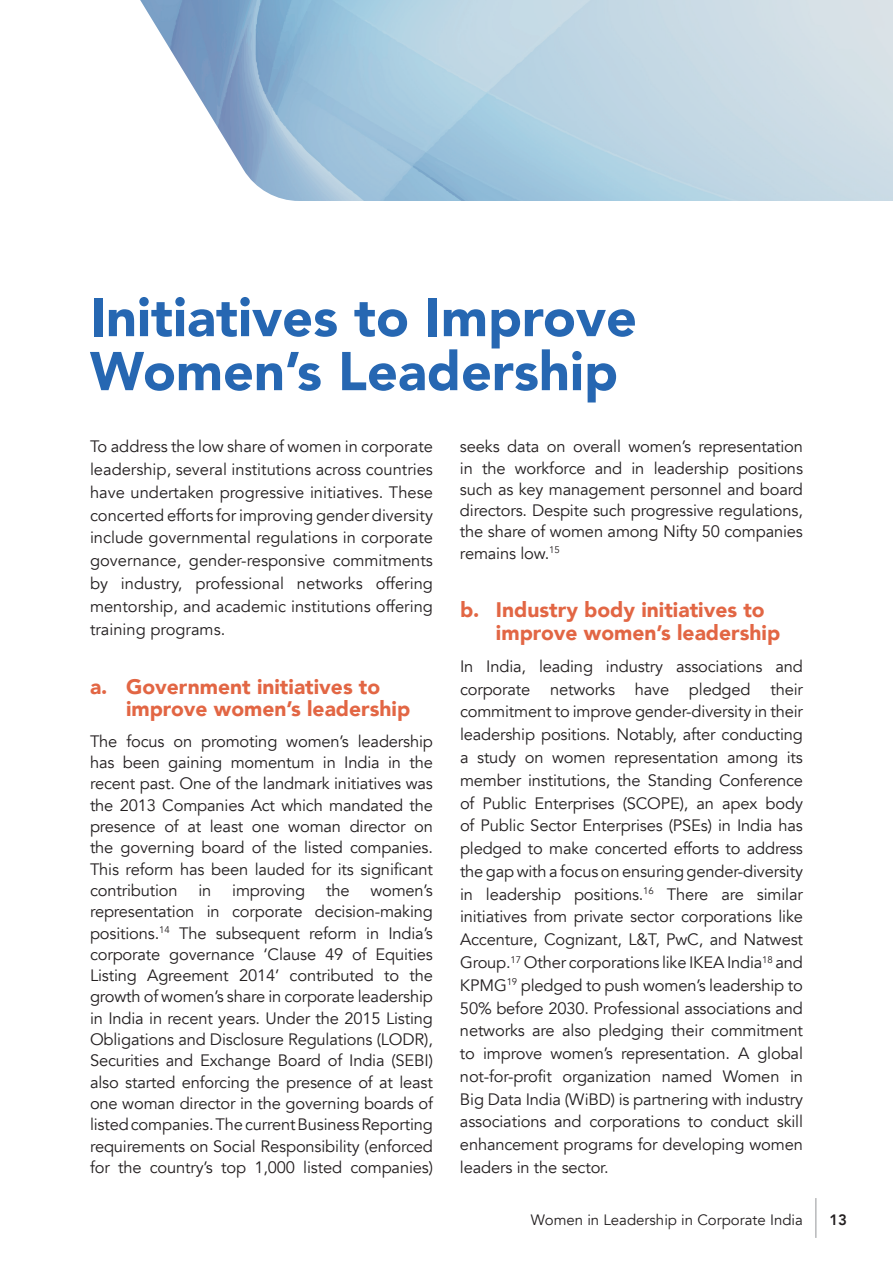
<style>
.page{position:relative;width:893px;height:1263px;background:#fff}
.page>*{position:absolute;margin:0;border:0;box-sizing:border-box;transform-origin:0 0}
.t1{font:900 54px/54px "Avenir";color:#2667b2}
.t2{font:900 21px/22.8px "Avenir";color:#e26644}
.t3{font:16.5px/22.8px "Avenir";letter-spacing:-.01em;color:#231f20;text-align:justify}
.t4{font:15px "Avenir";color:#231f20}
.t5{font:800 15px "Avenir";color:#231f20}
</style>
<div class="page">
<img style="left:140px;top:0;width:753px;height:201px">
<hr style="left:815px;top:1198px;width:1px;height:40px;background:#939598">
<h1 class="t1" style="left:90px;top:289px;width:548px">Initiatives to Improve<br>Women’s Leadership</h1>
<p class="t3" style="left:90px;top:435px;width:344px">To address the low share of women in corporate leadership, several institutions across countries have undertaken progressive initiatives. These concerted efforts for improving gender diversity include governmental regulations in corporate governance, gender-responsive commitments by industry, professional networks offering mentorship, and academic institutions offering training programs.</p>
<p class="t2" style="left:126px;top:674px;width:286px;text-indent:-36px">a. Government initiatives to improve women’s leadership</p>
<p class="t3" style="left:90px;top:731px;width:344px;line-height:21.3px">The focus on promoting women’s leadership has been gaining momentum in India in the recent past. One of the landmark initiatives was the 2013 Companies Act which mandated the presence of at least one woman director on the governing board of the listed companies.<br>This reform has been lauded for its significant contribution</p>
<p class="t3" style="left:460px;top:436px;width:345px;line-height:21.3px">seeks data on overall women’s representation in the workforce and in leadership positions such as key management personnel and board directors. Despite such progressive regulations, the share of women among Nifty 50 companies remains low.<sup>15</sup></p>
<p class="t2" style="left:496px;top:598px;width:286px;text-indent:-36px">b. Industry body initiatives to improve women’s leadership</p>
<p class="t3" style="left:460px;top:655px;width:344px">In India, leading industry associations and corporate networks have pledged their commitment to improve gender-diversity in their leadership positions. Notably, after conducting a study on women representation among its member institutions, the Standing Conference of Public Enterprises (SCOPE), an apex body of Public Sector Enterprises (PSEs) in India has pledged to make concerted efforts to address the gap with a focus on ensuring gender-diversity in leadership positions.<sup>16</sup> There are similar initiatives from private sector corporations like Accenture, Cognizant, L&amp;T, PwC, and Natwest Group.<sup>17</sup> Other corporations like IKEA India<sup>18</sup> and KPMG<sup>19</sup> pledged to push women’s leadership to 50% before 2030. Professional associations and networks are also pledging their commitment to improve women’s representation. A global not-for-profit organization named Women in Big Data India (WiBD) is partnering with industry associations and corporations to conduct skill enhancement programs for developing women leaders in the sector.</p>
<p class="t3" style="left:198px;top:879px;width:14px">in</p>
<p class="t3" style="left:232px;top:879px;width:74px">improving</p>
<p class="t3" style="left:326px;top:879px;width:25px">the</p>
<p class="t3" style="left:90px;top:880px;width:344px;line-height:21.3px;text-indent:280px">women’s representation in corporate decision-making positions.<sup>14</sup> The subsequent reform in India’s corporate governance ‘Clause 49 of Equities Listing Agreement 2014’ contributed to the growth of women’s share in corporate leadership in India in recent years. Under the 2015 Listing Obligations and Disclosure Regulations (LODR), Securities and Exchange Board of India (SEBI) also started enforcing the presence of at least one woman director in the governing boards of listed companies. The current Business Reporting requirements on Social Responsibility (enforced for the country’s top 1,000 listed companies)</p>
<p class="t4" style="left:531px;top:1211px;width:274px">Women in Leadership in Corporate India</p>
<p class="t5" style="left:829px;top:1208px;width:19px">13</p>
</div>
